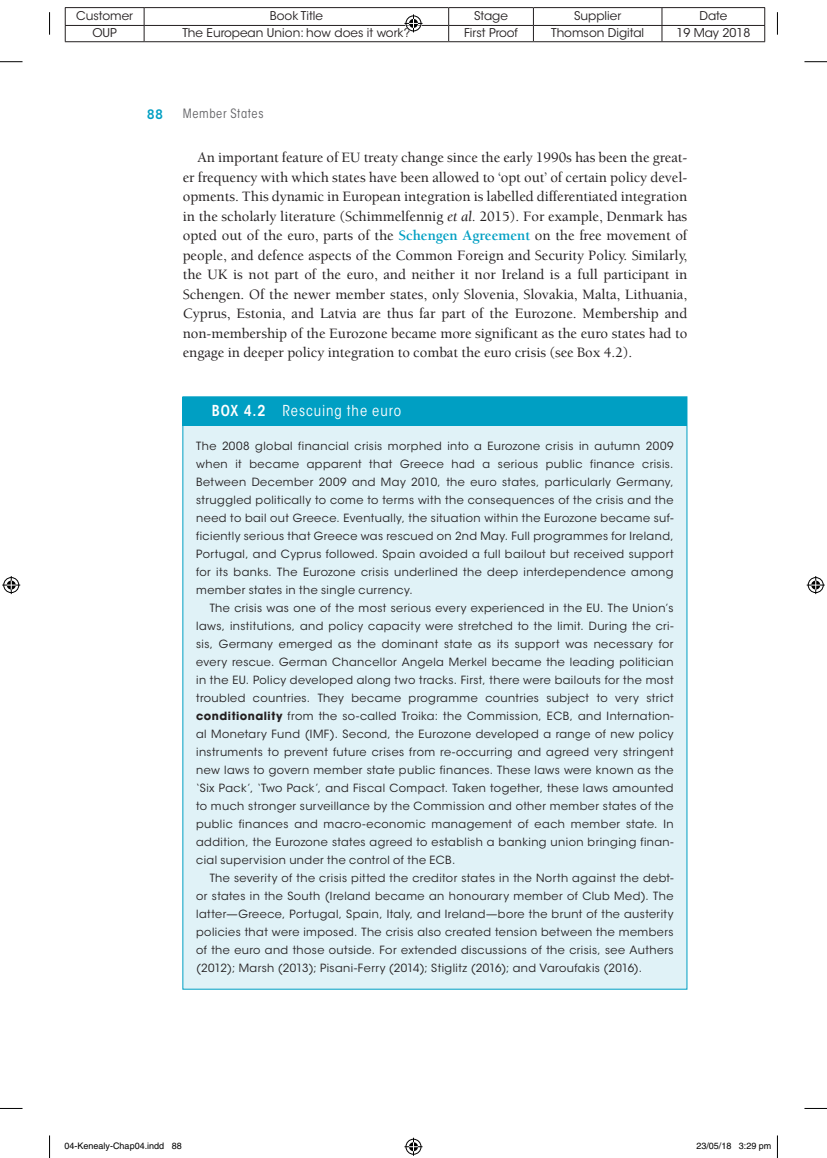
<style>
.page{position:relative;width:827px;height:1158px;background:#fff}
.page>*{position:absolute;margin:0;border:0;box-sizing:border-box;transform-origin:0 0}
.t1{font:condensed 15px "ITC Avant Garde Std";letter-spacing:.065em;color:#fff}
.t2{font:500 14.7px/19.5px "Berkeley Std";letter-spacing:-.005em;color:#231f20;text-align:justify}
.t3{font:800 13.5px "Avenir LT Std";color:#009fc3}
.t4{font:condensed 12.75px "ITC Avant Garde Std";letter-spacing:.05em;color:#636366}
.t5{font:12px "ITC Avant Garde Std";color:#231f20}
.t6{font:11.25px/18px "ITC Avant Garde Std";letter-spacing:.035em;color:#231f20;text-align:justify}
.t7{font:9px "Helvetica";color:#000}
.s1{font-weight:400;font-style:italic}
.s2{font-weight:700;color:#009fc3}
.s3{font-weight:600}
.s4{font-weight:700}
</style>
<div class="page">
<hr style="left:65px;top:7px;width:79px;height:1px;background:#231f20">
<hr style="left:144px;top:7px;width:304px;height:1px;background:#231f20">
<hr style="left:448px;top:7px;width:85px;height:1px;background:#231f20">
<hr style="left:533px;top:7px;width:128px;height:1px;background:#231f20">
<hr style="left:661px;top:7px;width:103px;height:1px;background:#231f20">
<hr style="left:65px;top:25px;width:79px;height:1px;background:#231f20">
<svg style="left:65px;top:8px;width:1px;height:33px"></svg>
<hr style="left:144px;top:25px;width:304px;height:1px;background:#231f20">
<svg style="left:144px;top:8px;width:1px;height:33px"></svg>
<hr style="left:448px;top:25px;width:85px;height:1px;background:#231f20">
<svg style="left:448px;top:8px;width:1px;height:33px"></svg>
<hr style="left:533px;top:25px;width:128px;height:1px;background:#231f20">
<svg style="left:532px;top:8px;width:1px;height:33px"></svg>
<hr style="left:661px;top:25px;width:103px;height:1px;background:#231f20">
<svg style="left:661px;top:8px;width:1px;height:33px"></svg>
<svg style="left:764px;top:8px;width:1px;height:33px"></svg>
<hr style="left:65px;top:41px;width:79px;height:1px;background:#231f20">
<hr style="left:144px;top:41px;width:304px;height:1px;background:#231f20">
<hr style="left:448px;top:41px;width:85px;height:1px;background:#231f20">
<hr style="left:533px;top:41px;width:128px;height:1px;background:#231f20">
<hr style="left:661px;top:41px;width:103px;height:1px;background:#231f20">
<div style="left:182px;top:396px;width:505px;height:593px;background:#e0f2f7"></div>
<div style="left:182px;top:397px;width:504px;height:28px;background:#009fc3"></div>
<svg style="left:0;top:61px;width:22px;height:1px"></svg>
<svg style="left:804px;top:61px;width:22px;height:1px"></svg>
<svg style="left:49px;top:12px;width:1px;height:23px"></svg>
<svg style="left:49px;top:1135px;width:1px;height:22px"></svg>
<svg style="left:776px;top:12px;width:1px;height:22px"></svg>
<svg style="left:404px;top:14px;width:18px;height:18px"></svg>
<svg style="left:404px;top:1137px;width:18px;height:18px"></svg>
<svg style="left:2px;top:576px;width:18px;height:18px"></svg>
<svg style="left:806px;top:576px;width:18px;height:18px"></svg>
<svg style="left:776px;top:1136px;width:1px;height:21px"></svg>
<p class="t5" style="left:76px;top:8px;width:58px">Customer</p>
<p class="t5" style="left:270px;top:8px;width:54px">Book Title</p>
<p class="t5" style="left:474px;top:8px;width:35px">Stage</p>
<p class="t5" style="left:573px;top:8px;width:49px">Supplier</p>
<p class="t5" style="left:699px;top:8px;width:29px">Date</p>
<p class="t5" style="left:92px;top:26px;width:26px">OUP</p>
<p class="t5" style="left:182px;top:26px;width:229px">The European Union: how does it work?</p>
<p class="t5" style="left:464px;top:26px;width:55px">First Proof</p>
<p class="t5" style="left:551px;top:26px;width:94px">Thomson Digital</p>
<p class="t5" style="left:676px;top:26px;width:75px">19 May 2018</p>
<p class="t3" style="left:147px;top:107px;width:18px">88</p>
<p class="t4" style="left:183px;top:106px;width:82px">Member States</p>
<p class="t2" style="left:183px;top:148px;width:506px;text-indent:15px">An important feature of EU treaty change since the early 1990s has been the great&shy;er frequency with which states have been allowed to ‘opt out’ of certain policy devel&shy;opments. This dynamic in European integration is labelled differentiated integration in the scholarly literature (Schimmelfennig <span class="s1">et al.</span> 2015). For example, Denmark has opted out of the euro, parts of the <span class="s2">Schengen Agreement</span> on the free movement of people, and defence aspects of the Common Foreign and Security Policy. Similarly, the UK is not part of the euro, and neither it nor Ireland is a full participant in Schengen. Of the newer member states, only Slovenia, Slovakia, Malta, Lithuania, Cyprus, Estonia, and Latvia are thus far part of the Eurozone. Membership and non-membership of the Eurozone became more significant as the euro states had to engage in deeper policy integration to combat the euro crisis (see Box 4.2).</p>
<h1 class="t1" style="left:212px;top:402px;width:191px"><span class="s3">Box 4.2</span> Rescuing the euro</h1>
<p class="t6" style="left:196px;top:437px;width:479px">The 2008 global financial crisis morphed into a Eurozone crisis in autumn 2009 when it became apparent that Greece had a serious public finance crisis.<br>Between December 2009 and May 2010, the euro states, particularly Germany, struggled politically to come to terms with the consequences of the crisis and the need to bail out Greece. Eventually, the situation within the Eurozone became suf&shy;ficiently serious that Greece was rescued on 2nd May. Full programmes for Ireland, Portugal, and Cyprus followed. Spain avoided a full bailout but received support for its banks. The Eurozone crisis underlined the deep interdependence among member states in the single currency.</p>
<p class="t6" style="left:196px;top:599px;width:479px;text-indent:14px">The crisis was one of the most serious every experienced in the EU. The Union’s laws, institutions, and policy capacity were stretched to the limit. During the cri&shy;sis, Germany emerged as the dominant state as its support was necessary for every rescue. German Chancellor Angela Merkel became the leading politician in the EU. Policy developed along two tracks. First, there were bailouts for the most troubled countries. They became programme countries subject to very strict <span class="s4">conditionality</span> from the so-called Troika: the Commission, ECB, and Internation&shy;al Monetary Fund (IMF). Second, the Eurozone developed a range of new policy instruments to prevent future crises from re-occurring and agreed very stringent new laws to govern member state public finances. These laws were known as the ‘Six Pack’, ‘Two Pack’, and Fiscal Compact. Taken together, these laws amounted to much stronger surveillance by the Commission and other member states of the public finances and macro-economic management of each member state. In addition, the Eurozone states agreed to establish a banking union bringing finan&shy;cial supervision under the control of the ECB.</p>
<p class="t6" style="left:196px;top:869px;width:479px;text-indent:14px">The severity of the crisis pitted the creditor states in the North against the debt&shy;or states in the South (Ireland became an honourary member of Club Med). The latter—Greece, Portugal, Spain, Italy, and Ireland—bore the brunt of the austerity policies that were imposed. The crisis also created tension between the members of the euro and those outside. For extended discussions of the crisis, see Authers (2012); Marsh (2013); Pisani-Ferry (2014); Stiglitz (2016); and Varoufakis (2016).</p>
<p class="t7" style="left:64px;top:1140px;width:119px">04-Kenealy-Chap04.indd 88</p>
<p class="t7" style="left:696px;top:1140px;width:77px">23/05/18 3:29 pm</p>
</div>
